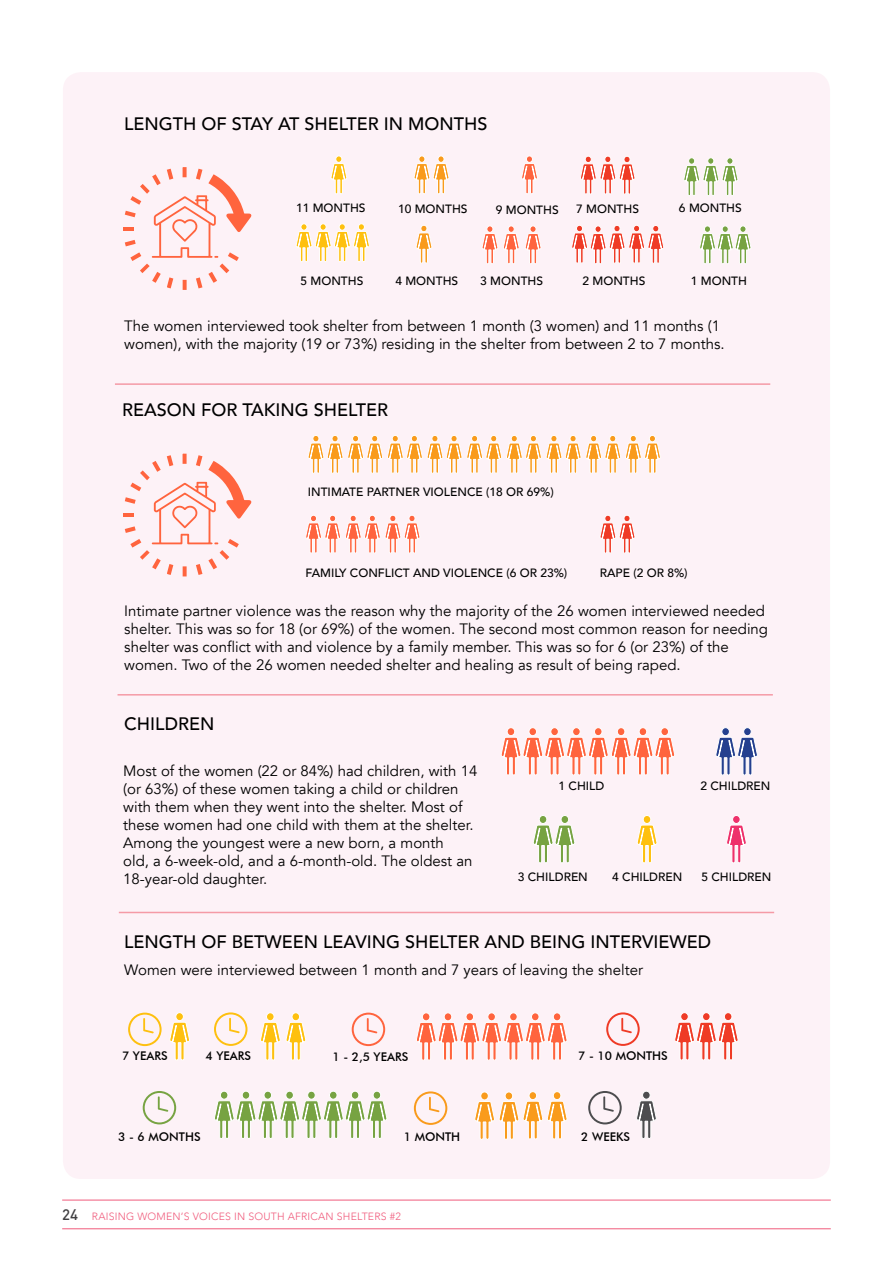
<style>
.page{position:relative;width:893px;height:1263px;background:#fff}
.page>*{position:absolute;margin:0;border:0;box-sizing:border-box;transform-origin:0 0}
.t1{font:500 18px "Avenir";color:#000}
.t2{font:15px/18px "Avenir";color:#000}
.t3{font:500 12px "Avenir";color:#000}
.t4{font:500 12px "Futura BT";color:#000}
.t5{font:300 10.5px "Avenir";letter-spacing:.02em;color:#f05b7c}
.s1{font-family:"DIN";font-weight:500;font-size:15px;color:#414042}
</style>
<div class="page">
<div style="left:63px;top:72px;width:767px;height:1107px;background:#fdf2f7;border-radius:18px"></div>
<hr style="left:123px;top:513px;width:10px;height:4px;background:#ff643e">
<svg style="left:208px;top:558px;width:9px;height:11px"></svg>
<svg style="left:130px;top:539px;width:11px;height:9px"></svg>
<svg style="left:140px;top:470px;width:10px;height:10px"></svg>
<svg style="left:152px;top:558px;width:9px;height:11px"></svg>
<svg style="left:130px;top:483px;width:11px;height:8px"></svg>
<svg style="left:167px;top:564px;width:6px;height:11px"></svg>
<svg style="left:196px;top:564px;width:6px;height:11px"></svg>
<svg style="left:125px;top:497px;width:11px;height:7px"></svg>
<svg style="left:125px;top:526px;width:11px;height:7px"></svg>
<svg style="left:220px;top:550px;width:9px;height:10px"></svg>
<svg style="left:140px;top:550px;width:10px;height:10px"></svg>
<svg style="left:152px;top:454px;width:100px;height:93px"></svg>
<svg style="left:183px;top:566px;width:4px;height:10px"></svg>
<svg style="left:308px;top:436px;width:352px;height:37px"></svg>
<svg style="left:306px;top:515px;width:114px;height:38px"></svg>
<svg style="left:600px;top:515px;width:35px;height:38px"></svg>
<hr style="left:115px;top:383px;width:655px;height:2px;background:#f59aa6">
<hr style="left:118px;top:694px;width:655px;height:1px;background:#f59aa6">
<hr style="left:119px;top:912px;width:655px;height:1px;background:#f59aa6">
<hr style="left:62px;top:1200px;width:769px;height:1px;background:#f05b7c">
<hr style="left:62px;top:1228px;width:769px;height:1px;background:#f05b7c">
<svg style="left:331px;top:156px;width:16px;height:38px"></svg>
<svg style="left:414px;top:156px;width:35px;height:38px"></svg>
<svg style="left:522px;top:156px;width:15px;height:38px"></svg>
<svg style="left:684px;top:158px;width:54px;height:37px"></svg>
<svg style="left:296px;top:224px;width:73px;height:37px"></svg>
<svg style="left:416px;top:225px;width:16px;height:38px"></svg>
<svg style="left:482px;top:226px;width:59px;height:38px"></svg>
<hr style="left:123px;top:227px;width:10px;height:4px;background:#ff643e">
<svg style="left:208px;top:272px;width:9px;height:11px"></svg>
<svg style="left:130px;top:252px;width:11px;height:9px"></svg>
<svg style="left:140px;top:184px;width:10px;height:10px"></svg>
<svg style="left:152px;top:272px;width:9px;height:11px"></svg>
<svg style="left:130px;top:196px;width:11px;height:9px"></svg>
<svg style="left:167px;top:277px;width:6px;height:11px"></svg>
<svg style="left:196px;top:277px;width:6px;height:11px"></svg>
<svg style="left:125px;top:211px;width:11px;height:6px"></svg>
<svg style="left:125px;top:240px;width:11px;height:6px"></svg>
<svg style="left:220px;top:263px;width:9px;height:10px"></svg>
<svg style="left:140px;top:264px;width:10px;height:9px"></svg>
<svg style="left:152px;top:167px;width:100px;height:94px"></svg>
<svg style="left:183px;top:280px;width:4px;height:10px"></svg>
<svg style="left:581px;top:156px;width:54px;height:38px"></svg>
<svg style="left:572px;top:225px;width:92px;height:39px"></svg>
<svg style="left:700px;top:226px;width:51px;height:38px"></svg>
<svg style="left:128px;top:1012px;width:34px;height:34px"></svg>
<svg style="left:170px;top:1013px;width:20px;height:47px"></svg>
<svg style="left:214px;top:1012px;width:34px;height:34px"></svg>
<svg style="left:352px;top:1012px;width:33px;height:34px"></svg>
<svg style="left:417px;top:1013px;width:150px;height:47px"></svg>
<svg style="left:606px;top:1012px;width:34px;height:34px"></svg>
<svg style="left:675px;top:1013px;width:63px;height:47px"></svg>
<svg style="left:214px;top:1091px;width:173px;height:48px"></svg>
<svg style="left:143px;top:1091px;width:33px;height:33px"></svg>
<svg style="left:588px;top:1091px;width:34px;height:33px"></svg>
<svg style="left:637px;top:1091px;width:19px;height:47px"></svg>
<svg style="left:414px;top:1091px;width:33px;height:34px"></svg>
<svg style="left:475px;top:1092px;width:92px;height:47px"></svg>
<svg style="left:260px;top:1013px;width:46px;height:47px"></svg>
<svg style="left:501px;top:728px;width:174px;height:47px"></svg>
<svg style="left:716px;top:727px;width:41px;height:48px"></svg>
<svg style="left:533px;top:815px;width:42px;height:48px"></svg>
<svg style="left:637px;top:815px;width:20px;height:48px"></svg>
<svg style="left:727px;top:815px;width:19px;height:48px"></svg>
<p class="t1" style="left:124px;top:108px;width:365px">LENGTH OF STAY AT SHELTER IN MONTHS</p>
<p class="t3" style="left:296px;top:198px;width:71px">11 MONTHS</p>
<p class="t3" style="left:398px;top:198px;width:71px">10 MONTHS</p>
<p class="t3" style="left:496px;top:199px;width:64px">9 MONTHS</p>
<p class="t3" style="left:576px;top:198px;width:64px">7 MONTHS</p>
<p class="t3" style="left:679px;top:198px;width:64px">6 MONTHS</p>
<p class="t3" style="left:300px;top:271px;width:64px">5 MONTHS</p>
<p class="t3" style="left:395px;top:271px;width:64px">4 MONTHS</p>
<p class="t3" style="left:480px;top:271px;width:64px">3 MONTHS</p>
<p class="t3" style="left:582px;top:271px;width:64px">2 MONTHS</p>
<p class="t3" style="left:691px;top:271px;width:58px">1 MONTH</p>
<p class="t2" style="left:124px;top:317px;width:602px">The women interviewed took shelter from between 1 month (3 women) and 11 months (1 women), with the majority (19 or 73%) residing in the shelter from between 2 to 7 months.</p>
<p class="t1" style="left:122px;top:394px;width:268px">REASON FOR TAKING SHELTER</p>
<p class="t3" style="left:308px;top:481px;width:247px">INTIMATE PARTNER VIOLENCE (18 OR 69%)</p>
<p class="t3" style="left:305px;top:563px;width:263px">FAMILY CONFLICT AND VIOLENCE (6 OR 23%)</p>
<p class="t3" style="left:600px;top:563px;width:89px">RAPE (2 OR 8%)</p>
<p class="t2" style="left:124px;top:602px;width:645px">Intimate partner violence was the reason why the majority of the 26 women interviewed needed shelter. This was so for 18 (or 69%) of the women. The second most common reason for needing shelter was conflict with and violence by a family member. This was so for 6 (or 23%) of the women. Two of the 26 women needed shelter and healing as result of being raped.</p>
<p class="t1" style="left:124px;top:709px;width:92px">CHILDREN</p>
<p class="t2" style="left:123px;top:762px;width:356px">Most of the women (22 or 84%) had children, with 14 (or 63%) of these women taking a child or children with them when they went into the shelter. Most of these women had one child with them at the shelter.<br>Among the youngest were a new born, a month<br>old, a 6-week-old, and a 6-month-old. The oldest an 18-year-old daughter.</p>
<p class="t3" style="left:559px;top:775px;width:47px">1 CHILD</p>
<p class="t3" style="left:700px;top:775px;width:72px">2 CHILDREN</p>
<p class="t3" style="left:518px;top:866px;width:72px">3 CHILDREN</p>
<p class="t3" style="left:612px;top:866px;width:72px">4 CHILDREN</p>
<p class="t3" style="left:701px;top:866px;width:72px">5 CHILDREN</p>
<p class="t1" style="left:124px;top:926px;width:588px">LENGTH OF BETWEEN LEAVING SHELTER AND BEING INTERVIEWED</p>
<p class="t2" style="left:124px;top:961px;width:520px">Women were interviewed between 1 month and 7 years of leaving the shelter</p>
<p class="t4" style="left:122px;top:1049px;width:47px">7 YEARS</p>
<p class="t4" style="left:206px;top:1049px;width:47px">4 YEARS</p>
<p class="t4" style="left:332px;top:1049px;width:77px">1 - 2,5 YEARS</p>
<p class="t4" style="left:578px;top:1049px;width:91px">7 - 10 MONTHS</p>
<p class="t4" style="left:118px;top:1129px;width:84px">3 - 6 MONTHS</p>
<p class="t4" style="left:404px;top:1129px;width:58px">1 MONTH</p>
<p class="t4" style="left:581px;top:1129px;width:50px">2 WEEKS</p>
<p class="t5" style="left:62px;top:1210px;width:340px"><span class="s1">24</span> RAISING WOMEN’S VOICES IN SOUTH AFRICAN SHELTERS #2</p>
</div>
